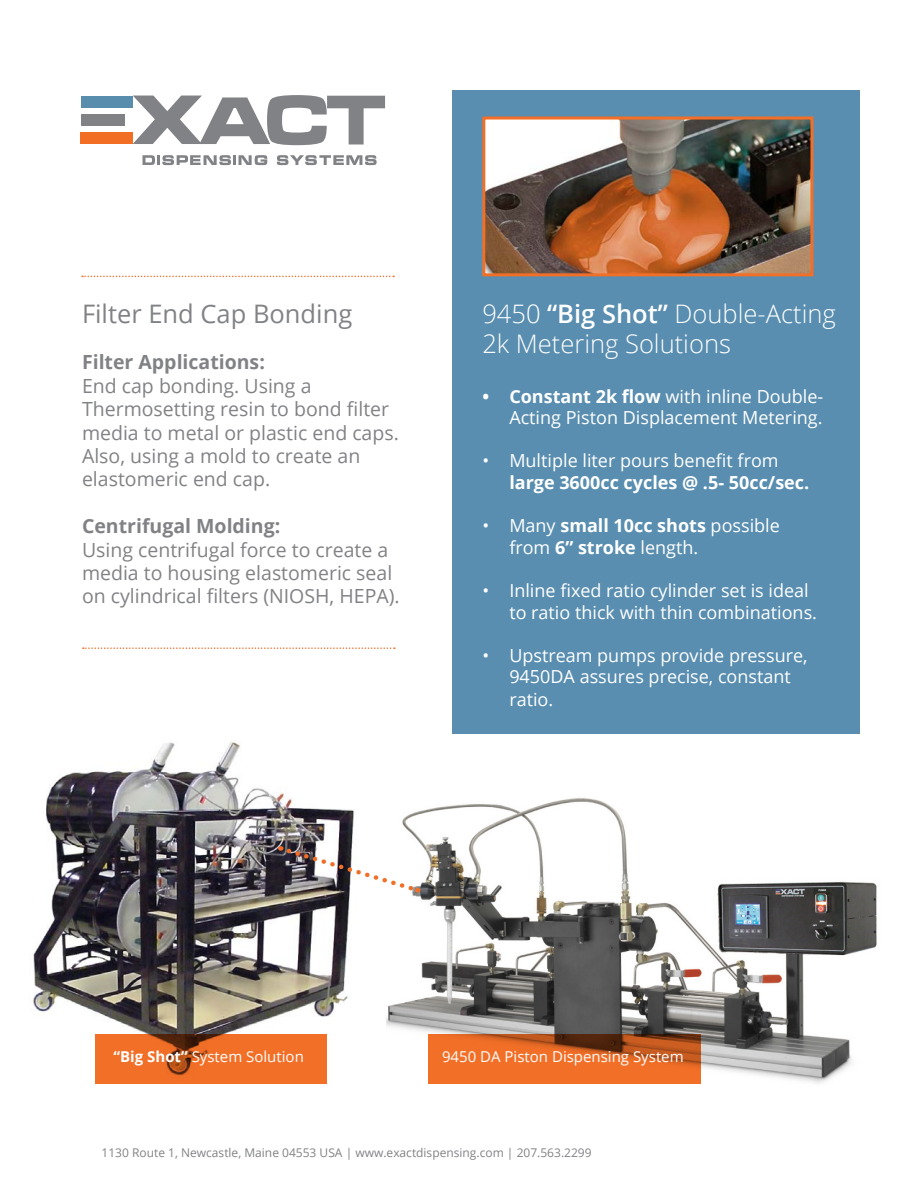
<style>
.page{position:relative;width:918px;height:1188px;background:#fff}
.page>*{position:absolute;margin:0;border:0;box-sizing:border-box;transform-origin:0 0}
.t1{font:300 25.5px/30.6px "Open Sans";color:#fff}
.t2{font:25.5px "Open Sans";color:#818285}
.t3{font:19.5px/23.4px "Open Sans";color:#818285}
.t4{font:700 19.5px "Open Sans";color:#818285}
.t5{font:18px/21.6px "Open Sans";color:#fff}
.t6{font:15px "Open Sans";color:#fff}
.t7{font:12px "Open Sans";color:#818285}
.s1{font-weight:600}
.s2{font-weight:700}
</style>
<div class="page">
<svg style="left:133px;top:95px;width:252px;height:50px"></svg>
<div style="left:81px;top:96px;width:52px;height:11px;background:#598dae"></div>
<div style="left:81px;top:114px;width:43px;height:12px;background:#808285"></div>
<div style="left:81px;top:133px;width:52px;height:11px;background:#f26e25"></div>
<svg style="left:277px;top:155px;width:100px;height:10px"></svg>
<svg style="left:143px;top:155px;width:124px;height:10px"></svg>
<div style="left:453px;top:91px;width:407px;height:643px;background:#598eb0"></div>
<img style="left:387px;top:797px;width:490px;height:287px">
<svg style="left:428px;top:1034px;width:273px;height:49px;background:#d76222"></svg>
<img style="left:33px;top:741px;width:321px;height:343px">
<svg style="left:280px;top:845px;width:139px;height:49px"></svg>
<div style="left:96px;top:1034px;width:231px;height:49px;background:#f26f27"></div>
<img style="left:486px;top:121px;width:323px;height:151px">
<div style="left:482px;top:117px;width:331px;height:159px;border:3px solid #f26f27"></div>
<svg style="left:82px;top:276px;width:312px;height:1px"></svg>
<svg style="left:83px;top:647px;width:312px;height:2px"></svg>
<p class="t2" style="left:82px;top:296px;width:272px">Filter End Cap Bonding</p>
<p class="t4" style="left:82px;top:349px;width:184px">Filter Applications:</p>
<p class="t3" style="left:82px;top:374px;width:318px">End cap bonding. Using a<br>Thermosetting resin to bond filter media to metal or plastic end caps.<br>Also, using a mold to create an elastomeric end cap.</p>
<p class="t4" style="left:82px;top:512px;width:200px">Centrifugal Molding:</p>
<p class="t3" style="left:82px;top:537px;width:319px">Using centrifugal force to create a media to housing elastomeric seal on cylindrical filters (NIOSH, HEPA).</p>
<p class="t1" style="left:482px;top:297px;width:355px">9450 <span class="s1">“Big Shot”</span> Double-Acting<br>2k Metering Solutions</p>
<p class="t5" style="left:482px;top:385px;width:342px;text-align:right"><span class="s2">• Constant 2k flow</span> with inline Double-<br>Acting Piston Displacement Metering.</p>
<p class="t5" style="left:509px;top:450px;width:301px;text-indent:-27px">• Multiple liter pours benefit from <span class="s2">large 3600cc cycles @ .5- 50cc/sec.</span></p>
<p class="t5" style="left:509px;top:514px;width:272px;text-indent:-27px">• Many <span class="s2">small 10cc shots</span> possible from <span class="s2">6” stroke</span> length.</p>
<p class="t5" style="left:509px;top:579px;width:309px;text-indent:-27px">• Inline fixed ratio cylinder set is ideal to ratio thick with thin combinations.</p>
<p class="t5" style="left:509px;top:644px;width:300px;line-height:22px;text-indent:-27px">• Upstream pumps provide pressure,<br>9450DA assures precise, constant ratio.</p>
<p class="t6" style="left:114px;top:1047px;width:192px"><span class="s2">“Big Shot”</span> System Solution</p>
<p class="t6" style="left:442px;top:1046px;width:243px">9450 DA Piston Dispensing System</p>
<p class="t7" style="left:102px;top:1144px;width:492px">1130 Route 1, Newcastle, Maine 04553 USA | www.exactdispensing.com | 207.563.2299</p>
</div>
